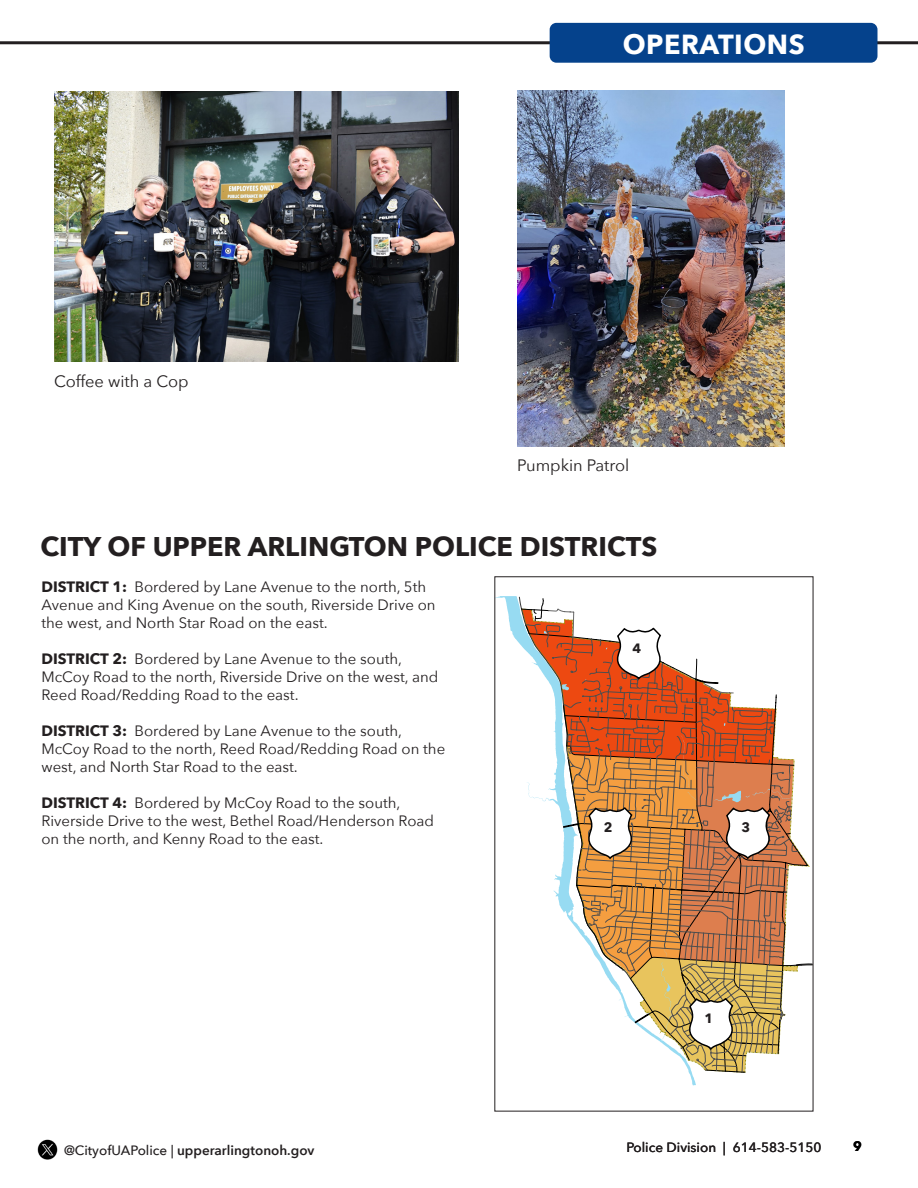
<style>
.page{position:relative;width:918px;height:1188px;background:#fff}
.page>*{position:absolute;margin:0;border:0;box-sizing:border-box;transform-origin:0 0}
.t1{font:700 27.6px "Avenir Next";letter-spacing:.02em;color:#fff}
.t2{font:700 27px "Avenir Next";color:#231f20}
.t3{font:16.5px "Avenir Next";color:#231f20}
.t4{font:15px/18px "Avenir Next";color:#231f20}
.t5{font:600 13.5px "Avenir Next";color:#231f20}
.t6{font:500 13.5px "Avenir Next";color:#231f20}
.t7{font:700 13.5px "Avenir Next";color:#231f20}
.t8{font:700 13.5px "Avenir Next";color:#000}
.s1{font-weight:700}
.s2{font-weight:500}
</style>
<div class="page">
<hr style="left:0;top:41px;width:918px;height:3px;background:#231f20">
<img style="left:38px;top:1139px;width:19px;height:21px">
<div style="left:550px;top:23px;width:328px;height:40px;background:#05428c;border-radius:7px"></div>
<hr style="left:0;top:351px;width:1px;height:48px;background:#05428c">
<svg style="left:497px;top:596px;width:199px;height:489px"></svg>
<svg style="left:519px;top:597px;width:294px;height:476px"></svg>
<img style="left:54px;top:91px;width:405px;height:270px">
<img style="left:518px;top:91px;width:266px;height:355px">
<p class="t3" style="left:54px;top:367px;width:136px">Coffee with a Cop</p>
<h1 class="t1" style="left:623px;top:20px;width:184px">OPERATIONS</h1>
<p class="t3" style="left:517px;top:452px;width:114px">Pumpkin Patrol</p>
<p class="t2" style="left:40px;top:523px;width:618px">CITY OF UPPER ARLINGTON POLICE DISTRICTS</p>
<p class="t4" style="left:41px;top:577px;width:396px"><span class="s1">DISTRICT 1:</span> Bordered by Lane Avenue to the north, 5th<br>Avenue and King Avenue on the south, Riverside Drive on the west, and North Star Road on the east.</p>
<p class="t4" style="left:41px;top:649px;width:398px"><span class="s1">DISTRICT 2:</span> Bordered by Lane Avenue to the south,<br>McCoy Road to the north, Riverside Drive on the west, and<br>Reed Road/Redding Road to the east.</p>
<p class="t4" style="left:41px;top:721px;width:405px"><span class="s1">DISTRICT 3:</span> Bordered by Lane Avenue to the south,<br>McCoy Road to the north, Reed Road/Redding Road on the west, and North Star Road to the east.</p>
<p class="t4" style="left:41px;top:793px;width:394px"><span class="s1">DISTRICT 4:</span> Bordered by McCoy Road to the south,<br>Riverside Drive to the west, Bethel Road/Henderson Road on the north, and Kenny Road to the east.</p>
<p class="t7" style="left:632px;top:636px;width:10px">4</p>
<p class="t7" style="left:604px;top:816px;width:10px">2</p>
<p class="t7" style="left:741px;top:816px;width:10px">3</p>
<p class="t7" style="left:705px;top:1006px;width:10px">1</p>
<p class="t5" style="left:64px;top:1138px;width:252px"><span class="s2">@CityofUAPolice |</span> upperarlingtonoh.gov</p>
<p class="t6" style="left:626px;top:1136px;width:197px">Police Division | 614-583-5150</p>
<p class="t8" style="left:853px;top:1134px;width:10px">9</p>
</div>
